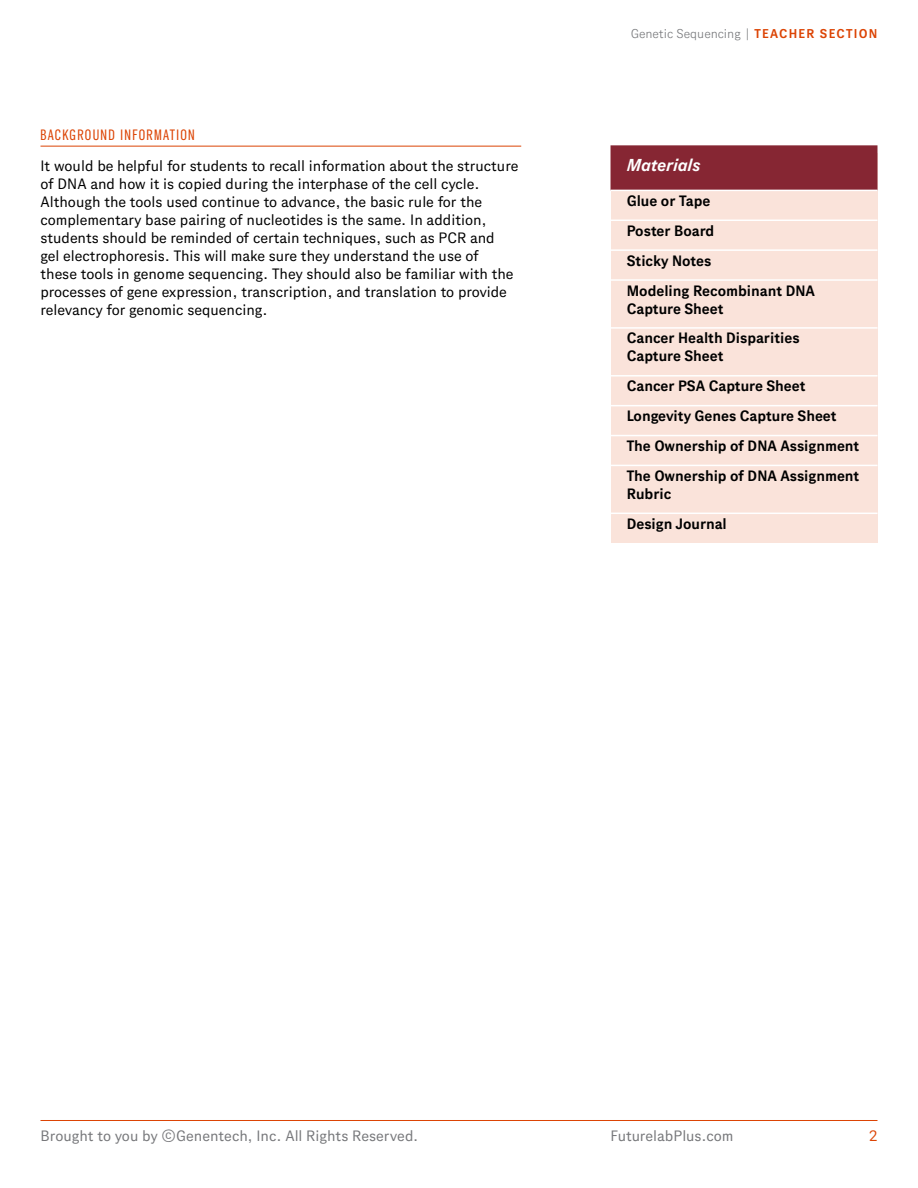
<style>
.page{position:relative;width:918px;height:1188px;background:#fff}
.page>*{position:absolute;margin:0;border:0;box-sizing:border-box;transform-origin:0 0}
.t1{font:italic 700 17.25px "Gene Sans";color:#fff}
.t2{font:15px/18px "Gene Sans";color:#000}
.t3{font:700 15px/29.8px "Gene Sans";color:#000}
.t4{font:15px "Gene Sans";color:#77787b}
.t5{font:15px "Gene Condensed";letter-spacing:.09em;color:#dc4405}
.t6{font:15px "Gene Sans";color:#dc4405}
.t7{font:300 12.75px "Gene Sans";color:#77787b}
.s1{font-weight:700;color:#dc4405}
</style>
<div class="page">
<hr style="left:40px;top:1120px;width:838px;height:1px;background:#dc4405">
<div style="left:611px;top:153px;width:267px;height:390px;background:#fae3da"></div>
<div style="left:611px;top:145px;width:266px;height:45px;background:#862633"></div>
<hr style="left:611px;top:190px;width:266px;height:1px;background:#fff">
<hr style="left:611px;top:220px;width:266px;height:1px;background:#fff">
<hr style="left:611px;top:249px;width:266px;height:2px;background:#fff">
<hr style="left:611px;top:279px;width:266px;height:2px;background:#fff">
<hr style="left:611px;top:327px;width:266px;height:2px;background:#fff">
<hr style="left:611px;top:375px;width:266px;height:2px;background:#fff">
<hr style="left:611px;top:405px;width:266px;height:1px;background:#fff">
<hr style="left:611px;top:435px;width:266px;height:1px;background:#fff">
<hr style="left:611px;top:465px;width:266px;height:1px;background:#fff">
<hr style="left:611px;top:513px;width:266px;height:1px;background:#fff">
<hr style="left:40px;top:146px;width:481px;height:1px;background:#dc4405">
<p class="t5" style="left:40px;top:127px;width:156px">BACKGROUND INFORMATION</p>
<p class="t2" style="left:40px;top:156px;width:479px">It would be helpful for students to recall information about the structure of DNA and how it is copied during the interphase of the cell cycle.<br>Although the tools used continue to advance, the basic rule for the complementary base pairing of nucleotides is the same. In addition, students should be reminded of certain techniques, such as PCR and<br>gel electrophoresis. This will make sure they understand the use of these tools in genome sequencing. They should also be familiar with the processes of gene expression, transcription, and translation to provide relevancy for genomic sequencing.</p>
<p class="t7" style="left:631px;top:26px;width:248px">Genetic Sequencing | <span class="s1">TEACHER SECTION</span></p>
<p class="t1" style="left:627px;top:155px;width:75px">Materials</p>
<p class="t3" style="left:627px;top:185px;width:190px">Glue or Tape<br>Poster Board<br>Sticky Notes<br>Modeling Recombinant DNA</p>
<p class="t3" style="left:627px;top:293px;width:174px">Capture Sheet<br>Cancer Health Disparities</p>
<p class="t3" style="left:627px;top:341px;width:234px">Capture Sheet<br>Cancer PSA Capture Sheet<br>Longevity Genes Capture Sheet<br>The Ownership of DNA Assignment<br>The Ownership of DNA Assignment</p>
<p class="t3" style="left:627px;top:478px;width:102px">Rubric<br>Design Journal</p>
<p class="t4" style="left:40px;top:1127px;width:379px">Brought to you by ©Genentech, Inc. All Rights Reserved.</p>
<p class="t4" style="left:610px;top:1127px;width:125px">FuturelabPlus.com</p>
<p class="t6" style="left:869px;top:1127px;width:10px">2</p>
</div>
